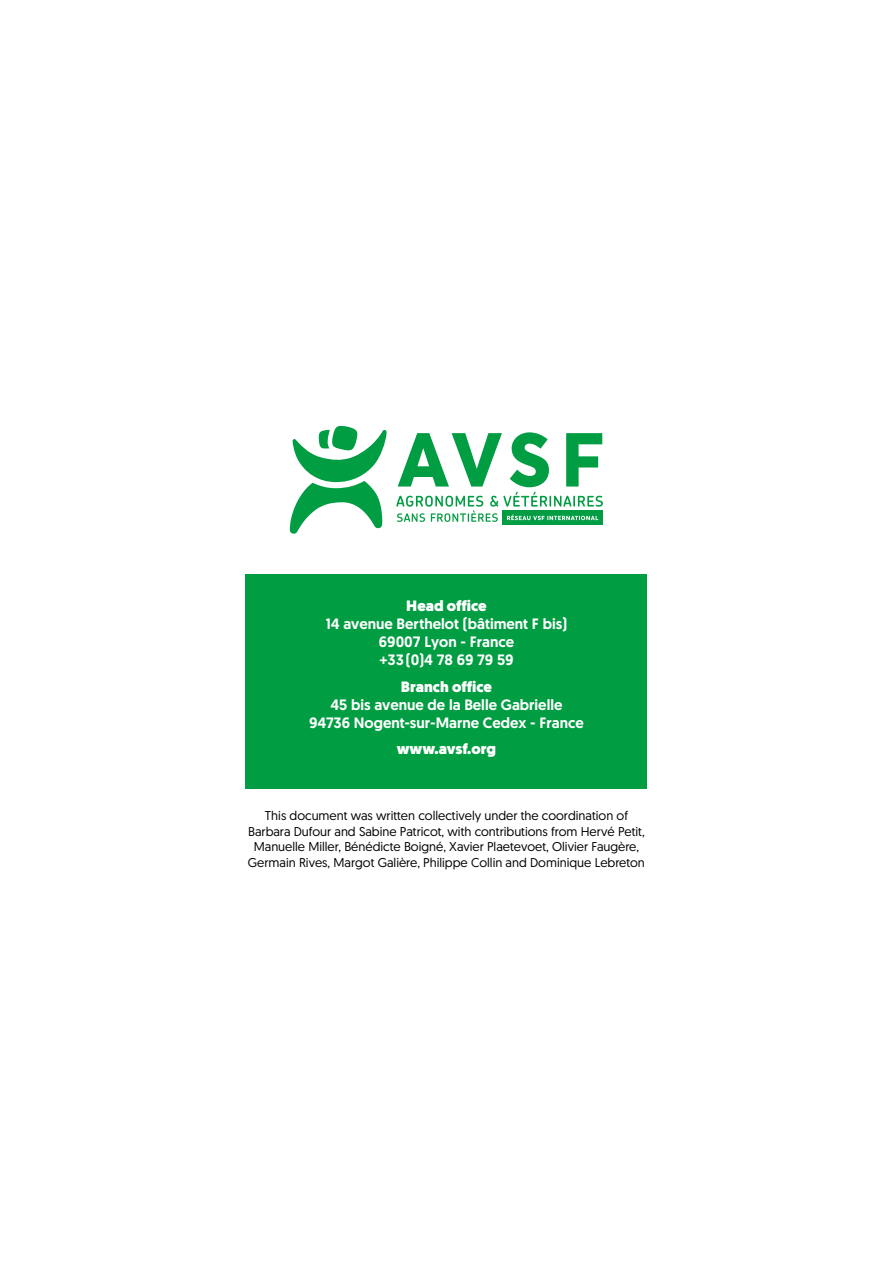
<style>
.page{position:relative;width:893px;height:1263px;background:#fff}
.page>*{position:absolute;margin:0;border:0;box-sizing:border-box;transform-origin:0 0}
.t1{font:500 15px/18px "Geomanist";color:#fff;text-align:center}
.t2{font:900 15px "Geomanist";color:#fff}
.t3{font:12.75px/15.8px "Geomanist";color:#000;text-align:center}
</style>
<div class="page">
<svg style="left:290px;top:426px;width:97px;height:108px"></svg>
<div style="left:502px;top:511px;width:101px;height:14px;background:#009d42"></div>
<svg style="left:396px;top:432px;width:207px;height:90px"></svg>
<div style="left:246px;top:574px;width:401px;height:215px;background:#009d42"></div>
<p class="t2" style="left:406px;top:596px;width:82px">Head office</p>
<p class="t1" style="left:326px;top:615px;width:243px">14 avenue Berthelot (bâtiment F bis)<br>69007 Lyon - France<br>+33(0)4 78 69 79 59</p>
<p class="t2" style="left:401px;top:676px;width:93px">Branch office</p>
<p class="t1" style="left:309px;top:695px;width:276px">45 bis avenue de la Belle Gabrielle<br>94736 Nogent-sur-Marne Cedex - France</p>
<p class="t2" style="left:397px;top:739px;width:101px">www.avsf.org</p>
<p class="t3" style="left:248px;top:807px;width:399px">This document was written collectively under the coordination of Barbara Dufour and Sabine Patricot, with contributions from Hervé Petit, Manuelle Miller, Bénédicte Boigné, Xavier Plaetevoet, Olivier Faugère, Germain Rives, Margot Galière, Philippe Collin and Dominique Lebreton</p>
</div>
